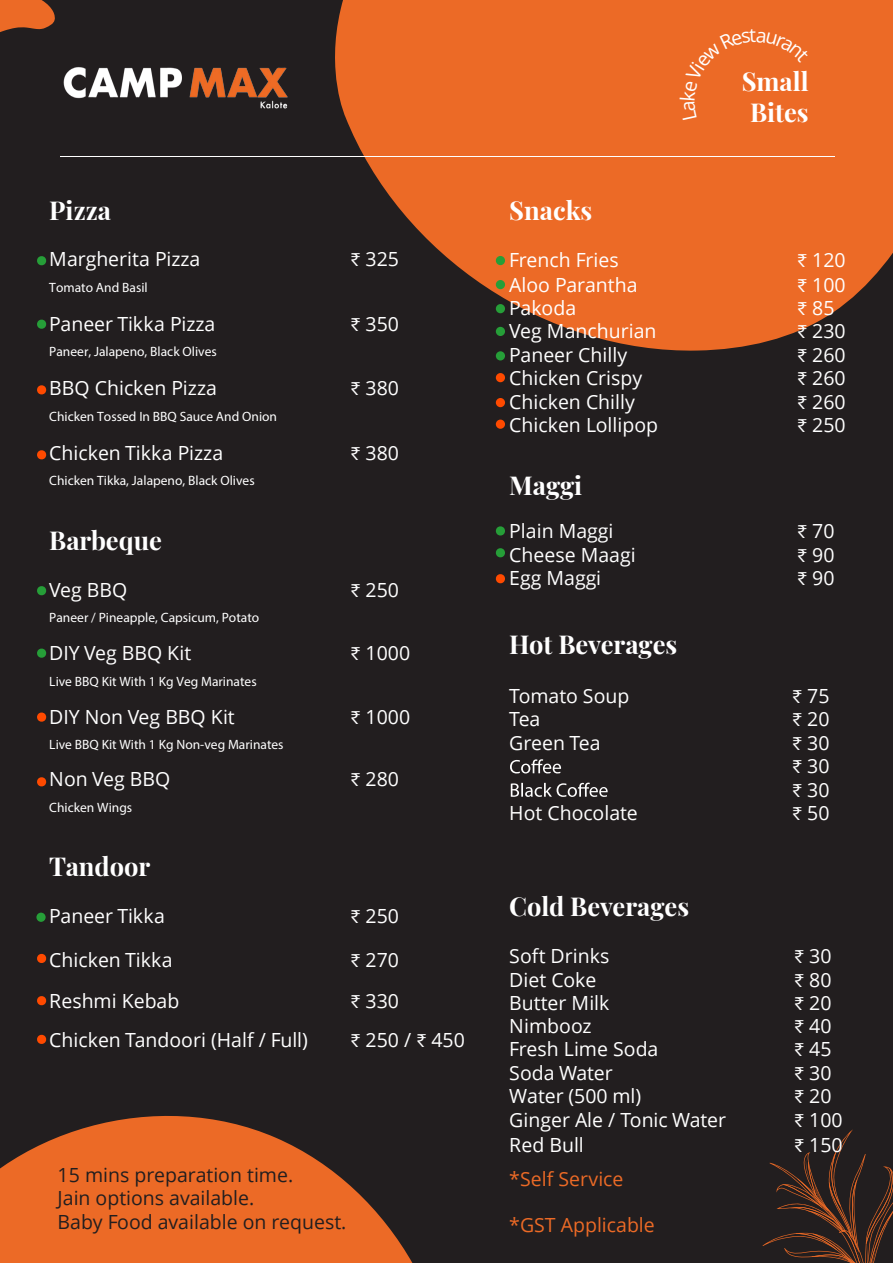
<style>
.page{position:relative;width:893px;height:1263px;background:#221e1f}
.page>*{position:absolute;margin:0;border:0;box-sizing:border-box;transform-origin:0 0}
.t1{font:700 25.5px/30.6px "Playfair Display";color:#fff;text-align:center}
.t2{font:19.5px/23.4px "Open Sans";color:#fff}
.t3{font:19.5px/23.4px "Open Sans";color:#221e1f}
.t4{font:19.5px "Open Sans";color:#ec6a26}
.t5{font:italic 300 13.5px "Open Sans";color:#fff}
.s1{font-family:"Myriad Pro"}
</style>
<div class="page">
<img style="left:63px;top:67px;width:225px;height:42px">
<svg style="left:335px;top:0;width:558px;height:351px;fill:#ec6a26"></svg>
<svg style="left:0;top:1115px;width:413px;height:148px;fill:#ec6a26"></svg>
<svg style="left:0;top:0;width:55px;height:32px"></svg>
<hr style="left:61px;top:156px;width:774px;height:1px;background:#fff">
<svg style="left:510px;top:759px;width:51px;height:14px"></svg>
<svg style="left:37px;top:256px;width:10px;height:10px"></svg>
<svg style="left:37px;top:319px;width:10px;height:10px"></svg>
<svg style="left:37px;top:385px;width:10px;height:10px"></svg>
<svg style="left:37px;top:450px;width:10px;height:10px"></svg>
<svg style="left:37px;top:586px;width:10px;height:10px"></svg>
<svg style="left:37px;top:648px;width:10px;height:10px"></svg>
<svg style="left:37px;top:712px;width:10px;height:10px"></svg>
<svg style="left:37px;top:777px;width:10px;height:10px"></svg>
<svg style="left:37px;top:953px;width:10px;height:10px"></svg>
<svg style="left:37px;top:996px;width:10px;height:10px"></svg>
<svg style="left:37px;top:1034px;width:10px;height:10px"></svg>
<div style="left:496px;top:256px;width:9px;height:9px;background:#269e38;border-radius:50%"></div>
<div style="left:496px;top:280px;width:9px;height:9px;background:#269e38;border-radius:50%"></div>
<div style="left:496px;top:304px;width:9px;height:9px;background:#269e38;border-radius:50%"></div>
<div style="left:496px;top:327px;width:9px;height:9px;background:#269e38;border-radius:50%"></div>
<div style="left:496px;top:351px;width:9px;height:9px;background:#269e38;border-radius:50%"></div>
<div style="left:496px;top:373px;width:9px;height:9px;background:#ff4a00;border-radius:50%"></div>
<div style="left:496px;top:398px;width:9px;height:9px;background:#ff4a00;border-radius:50%"></div>
<div style="left:496px;top:420px;width:9px;height:9px;background:#ff4a00;border-radius:50%"></div>
<svg style="left:495px;top:526px;width:10px;height:10px"></svg>
<svg style="left:495px;top:548px;width:10px;height:10px"></svg>
<svg style="left:495px;top:574px;width:10px;height:10px"></svg>
<div style="left:36px;top:913px;width:10px;height:9px;background:#269e38;border-radius:50%"></div>
<svg style="left:762px;top:1129px;width:131px;height:134px"></svg>
<svg style="left:511px;top:783px;width:97px;height:14px"></svg>
<div style="left:680px;top:29px;width:129px;height:92px;background:#ec6a26"></div>
<h1 class="t1" style="left:49px;top:194px;width:63px">Pizza</h1>
<p class="t2" style="left:49px;top:247px;width:153px">Margherita Pizza</p>
<p class="t5" style="left:49px;top:279px;width:100px">Tomato And Basil</p>
<p class="t2" style="left:49px;top:312px;width:168px">Paneer Tikka Pizza</p>
<p class="t5" style="left:49px;top:343px;width:169px">Paneer, Jalapeno, Black Olives</p>
<p class="t2" style="left:49px;top:376px;width:169px">BBQ Chicken Pizza</p>
<p class="t5" style="left:49px;top:408px;width:229px">Chicken Tossed In BBQ Sauce And Onion</p>
<p class="t2" style="left:49px;top:441px;width:175px">Chicken Tikka Pizza</p>
<p class="t5" style="left:49px;top:473px;width:207px">Chicken Tikka, Jalapeno, Black Olives</p>
<h1 class="t1" style="left:49px;top:524px;width:114px">Barbeque</h1>
<p class="t2" style="left:49px;top:577px;width:80px">Veg BBQ</p>
<p class="t5" style="left:49px;top:609px;width:211px">Paneer / Pineapple, Capsicum, Potato</p>
<p class="t2" style="left:49px;top:641px;width:143px">DIY Veg BBQ Kit</p>
<p class="t5" style="left:49px;top:673px;width:209px">Live BBQ Kit With 1 Kg Veg Marinates</p>
<p class="t2" style="left:49px;top:704px;width:187px">DIY Non Veg BBQ Kit</p>
<p class="t5" style="left:49px;top:736px;width:236px">Live BBQ Kit With 1 Kg Non-veg Marinates</p>
<p class="t2" style="left:49px;top:767px;width:122px">Non Veg BBQ</p>
<p class="t5" style="left:49px;top:799px;width:84px">Chicken Wings</p>
<h1 class="t1" style="left:49px;top:850px;width:103px">Tandoor</h1>
<p class="t2" style="left:350px;top:247px;width:50px"><span class="s1">₹</span> 325</p>
<p class="t2" style="left:350px;top:312px;width:50px"><span class="s1">₹</span> 350</p>
<p class="t2" style="left:350px;top:376px;width:50px"><span class="s1">₹</span> 380</p>
<p class="t2" style="left:350px;top:441px;width:50px"><span class="s1">₹</span> 380</p>
<p class="t2" style="left:350px;top:577px;width:50px"><span class="s1">₹</span> 250</p>
<p class="t2" style="left:350px;top:641px;width:61px"><span class="s1">₹</span> 1000</p>
<p class="t2" style="left:350px;top:704px;width:61px"><span class="s1">₹</span> 1000</p>
<p class="t2" style="left:350px;top:767px;width:50px"><span class="s1">₹</span> 280</p>
<p class="t2" style="left:49px;top:904px;width:117px">Paneer Tikka</p>
<p class="t2" style="left:350px;top:904px;width:50px"><span class="s1">₹</span> 250</p>
<p class="t2" style="left:49px;top:948px;width:125px">Chicken Tikka</p>
<p class="t2" style="left:350px;top:948px;width:50px"><span class="s1">₹</span> 270</p>
<p class="t2" style="left:49px;top:988px;width:132px">Reshmi Kebab</p>
<p class="t2" style="left:350px;top:988px;width:50px"><span class="s1">₹</span> 330</p>
<p class="t2" style="left:49px;top:1028px;width:260px">Chicken Tandoori (Half / Full)</p>
<p class="t2" style="left:350px;top:1028px;width:116px"><span class="s1">₹</span> 250 / <span class="s1">₹</span> 450</p>
<p class="t3" style="left:58px;top:1163px;width:290px">15 mins preparation time.<br>Jain options available.<br>Baby Food available on request.</p>
<h1 class="t1" style="left:742px;top:65px;width:69px">Small<br>Bites</h1>
<h1 class="t1" style="left:509px;top:194px;width:85px">Snacks</h1>
<p class="t2" style="left:509px;top:247px;width:150px">French Fries<br>Aloo Parantha<br>Pakoda<br>Veg Manchurian<br>Paneer Chilly<br>Chicken Crispy<br>Chicken Chilly<br>Chicken Lollipop</p>
<h1 class="t1" style="left:509px;top:469px;width:74px">Maggi</h1>
<p class="t2" style="left:509px;top:519px;width:128px">Plain Maggi<br>Cheese Maagi<br>Egg Maggi</p>
<h1 class="t1" style="left:509px;top:628px;width:170px">Hot Beverages</h1>
<p class="t2" style="left:509px;top:684px;width:122px">Tomato Soup</p>
<p class="t2" style="left:509px;top:731px;width:93px">Green Tea</p>
<p class="t2" style="left:509px;top:707px;width:33px">Tea</p>
<p class="t2" style="left:509px;top:801px;width:130px">Hot Chocolate</p>
<h1 class="t1" style="left:509px;top:890px;width:181px">Cold Beverages</h1>
<p class="t2" style="left:509px;top:943px;width:102px">Soft Drinks</p>
<p class="t2" style="left:509px;top:967px;width:89px">Diet Coke</p>
<p class="t2" style="left:509px;top:990px;width:151px">Butter Milk<br>Nimbooz<br>Fresh Lime Soda<br>Soda Water<br>Water (500 ml)</p>
<p class="t2" style="left:509px;top:1108px;width:218px">Ginger Ale / Tonic Water</p>
<p class="t2" style="left:509px;top:1133px;width:76px">Red Bull</p>
<p class="t4" style="left:509px;top:1165px;width:116px">*Self Service</p>
<p class="t4" style="left:509px;top:1211px;width:147px">*GST Applicable</p>
<p class="t2" style="left:797px;top:247px;width:50px"><span class="s1">₹</span> 120 <span class="s1">₹</span> 100 <span class="s1">₹</span> 85 <span class="s1">₹</span> 230 <span class="s1">₹</span> 260 <span class="s1">₹</span> 260 <span class="s1">₹</span> 260 <span class="s1">₹</span> 250</p>
<p class="t2" style="left:797px;top:519px;width:39px;text-align:justify"><span class="s1">₹</span> 70 <span class="s1">₹</span> 90 <span class="s1">₹</span> 90</p>
<p class="t2" style="left:792px;top:684px;width:39px;text-align:justify"><span class="s1">₹</span> 75 <span class="s1">₹</span> 20 <span class="s1">₹</span> 30 <span class="s1">₹</span> 30 <span class="s1">₹</span> 30 <span class="s1">₹</span> 50</p>
<p class="t2" style="left:794px;top:943px;width:39px"><span class="s1">₹</span> 30</p>
<p class="t2" style="left:794px;top:967px;width:39px"><span class="s1">₹</span> 80</p>
<p class="t2" style="left:794px;top:990px;width:39px;text-align:justify"><span class="s1">₹</span> 20 <span class="s1">₹</span> 40 <span class="s1">₹</span> 45 <span class="s1">₹</span> 30 <span class="s1">₹</span> 20</p>
<p class="t2" style="left:794px;top:1108px;width:50px"><span class="s1">₹</span> 100</p>
<p class="t2" style="left:794px;top:1133px;width:50px"><span class="s1">₹</span> 150</p>
</div>
